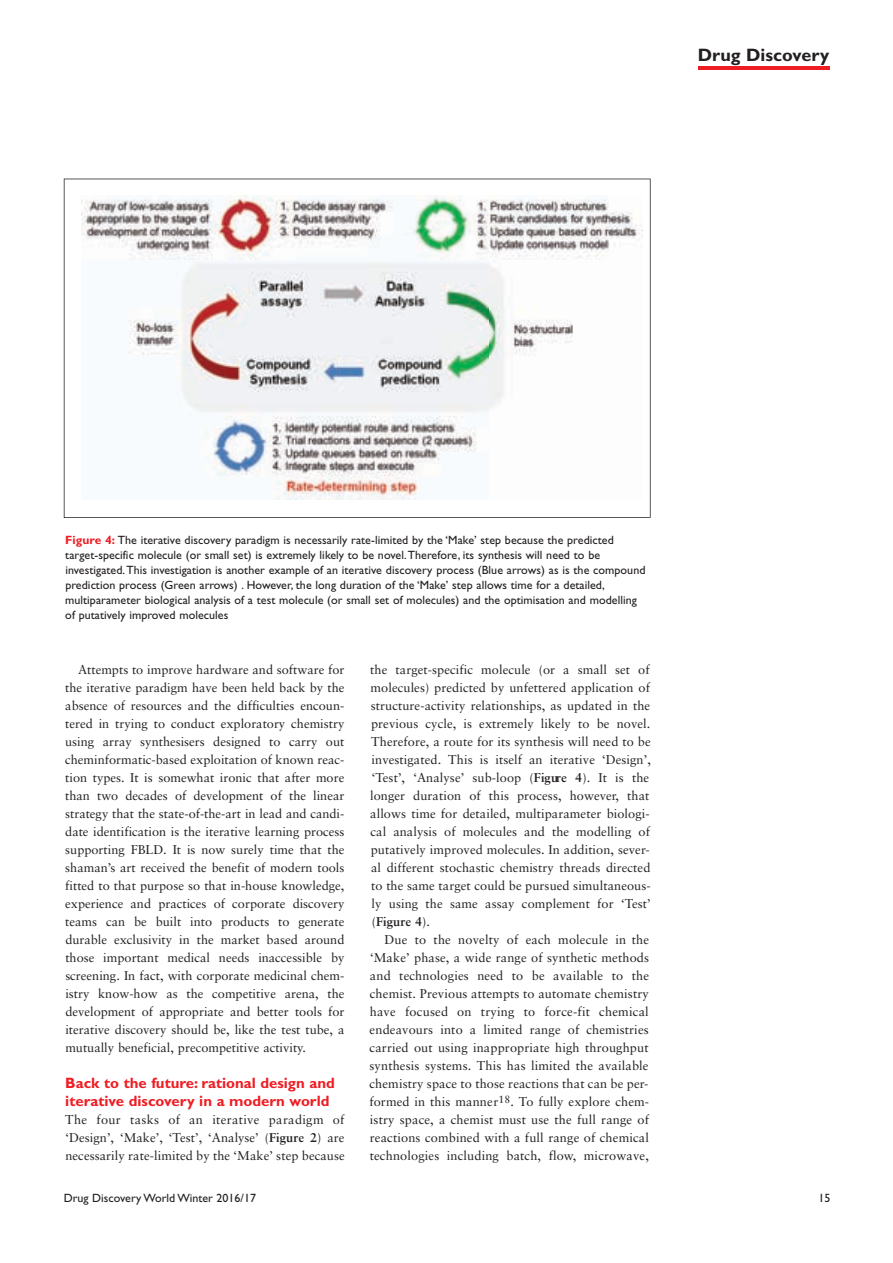
<style>
.page{position:relative;width:893px;height:1263px;background:#fff}
.page>*{position:absolute;margin:0;border:0;box-sizing:border-box;transform-origin:0 0}
.t1{font:700 18px "Gill Sans";color:#231f20}
.t2{font:700 15px/18px "Gill Sans";color:#ee1d23}
.t3{font:12.75px/18px "Sabon";letter-spacing:.005em;color:#231f20;text-align:justify}
.t4{font:12px/15px "Gill Sans";letter-spacing:.005em;color:#231f20}
.s1{font-weight:700;color:#ee1d23}
.s2{font-weight:700}
</style>
<div class="page">
<hr style="left:698px;top:67px;width:131px;height:3px;background:#ee1d23">
<svg style="left:64px;top:179px;width:587px;height:339px"></svg>
<h1 class="t1" style="left:698px;top:48px;width:133px">Drug Discovery</h1>
<p class="t4" style="left:65px;top:534px;width:582px"><span class="s1">Figure 4:</span> The iterative discovery paradigm is necessarily rate-limited by the ‘Make’ step because the predicted target-specific molecule (or small set) is extremely likely to be novel. Therefore, its synthesis will need to be investigated. This investigation is another example of an iterative discovery process (Blue arrows) as is the compound prediction process (Green arrows) . However, the long duration of the ‘Make’ step allows time for a detailed, multiparameter biological analysis of a test molecule (or small set of molecules) and the optimisation and modelling of putatively improved molecules</p>
<p class="t3" style="left:65px;top:662px;width:281px;text-indent:13px">Attempts to improve hardware and software for the iterative paradigm have been held back by the absence of resources and the difficulties encoun&shy;tered in trying to conduct exploratory chemistry using array synthesisers designed to carry out cheminformatic-based exploitation of known reac&shy;tion types. It is somewhat ironic that after more than two decades of development of the linear strategy that the state-of-the-art in lead and candi&shy;date identification is the iterative learning process supporting FBLD. It is now surely time that the shaman’s art received the benefit of modern tools fitted to that purpose so that in-house knowledge, experience and practices of corporate discovery teams can be built into products to generate durable exclusivity in the market based around those important medical needs inaccessible by screening. In fact, with corporate medicinal chem&shy;istry know-how as the competitive arena, the development of appropriate and better tools for iterative discovery should be, like the test tube, a mutually beneficial, precompetitive activity.</p>
<p class="t2" style="left:65px;top:1075px;width:271px">Back to the future: rational design and iterative discovery in a modern world</p>
<p class="t3" style="left:65px;top:1112px;width:281px">The four tasks of an iterative paradigm of ‘Design’, ‘Make’, ‘Test’, ‘Analyse’ (<span class="s2">Figure 2</span>) are necessarily rate-limited by the ‘Make’ step because</p>
<p class="t3" style="left:370px;top:662px;width:282px;text-align:left">the target-specific molecule (or a small set of molecules) predicted by unfettered application of structure-activity relationships, as updated in the previous cycle, is extremely likely to be novel.<br>Therefore, a route for its synthesis will need to be investigated. This is itself an iterative ‘Design’, ‘Test’, ‘Analyse’ sub-loop (<span class="s2">Figure 4</span>). It is the longer duration of this process, however, that allows time for detailed, multiparameter biologi&shy;cal analysis of molecules and the modelling of putatively improved molecules. In addition, sever&shy;al different stochastic chemistry threads directed to the same target could be pursued simultaneous&shy;ly using the same assay complement for ‘Test’ (<span class="s2">Figure 4</span>).</p>
<p class="t3" style="left:369px;top:932px;width:281px;text-indent:15px">Due to the novelty of each molecule in the ‘Make’ phase, a wide range of synthetic methods and technologies need to be available to the chemist. Previous attempts to automate chemistry have focused on trying to force-fit chemical endeavours into a limited range of chemistries carried out using inappropriate high throughput synthesis systems. This has limited the available chemistry space to those reactions that can be per&shy;formed in this manner<sup>18</sup>. To fully explore chem&shy;istry space, a chemist must use the full range of reactions combined with a full range of chemical technologies including batch, flow, microwave,</p>
<p class="t4" style="left:64px;top:1191px;width:194px">Drug Discovery World Winter 2016/17</p>
<p class="t4" style="left:818px;top:1191px;width:13px">15</p>
</div>
